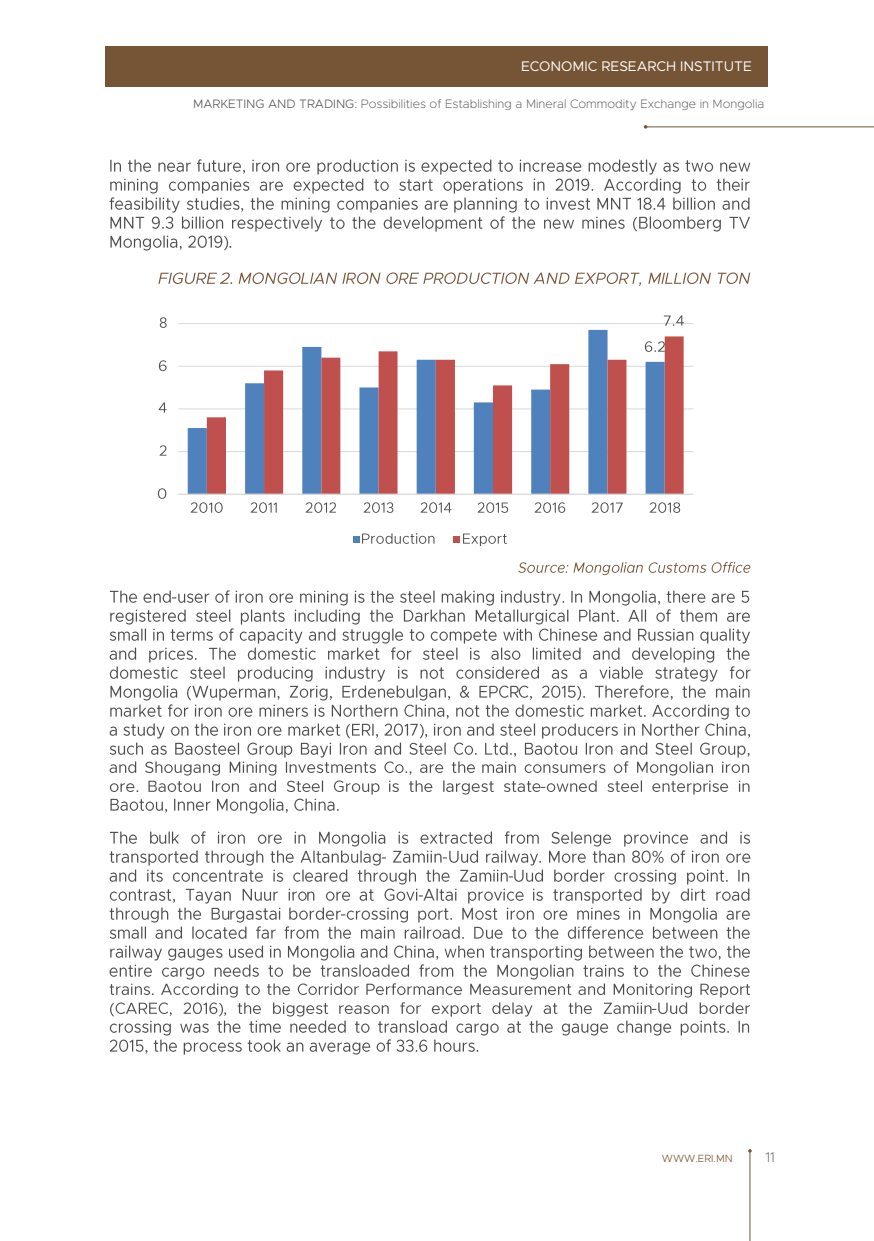
<style>
.page{position:relative;width:874px;height:1241px;background:#fff}
.page>*{position:absolute;margin:0;border:0;box-sizing:border-box;transform-origin:0 0}
.t1{font:14px "Metropolis";color:#fff}
.t2{font:200 14px "Metropolis";color:#57585a}
.t3{font:200 12.25px "Metropolis";color:#57585a}
.t4{font:300 10.5px "Metropolis";color:#765537}
.s1{font-weight:300}
</style>
<div class="page">
<div style="left:105px;top:46px;width:663px;height:40px;background:#765537"></div>
<hr style="left:645px;top:126px;width:228px;height:1px;background:#765537">
<hr style="left:749px;top:1150px;width:1px;height:90px;background:#765537">
<img style="left:110px;top:159px;width:641px;height:16px">
<img style="left:110px;top:178px;width:640px;height:15px">
<img style="left:109px;top:197px;width:339px;height:15px">
<img style="left:454px;top:197px;width:137px;height:15px">
<img style="left:597px;top:197px;width:35px;height:13px">
<img style="left:637px;top:197px;width:113px;height:13px">
<img style="left:110px;top:216px;width:35px;height:13px">
<img style="left:151px;top:216px;width:474px;height:15px">
<img style="left:633px;top:216px;width:117px;height:15px">
<img style="left:110px;top:235px;width:118px;height:15px">
<img style="left:159px;top:272px;width:58px;height:12px">
<img style="left:220px;top:272px;width:531px;height:14px">
<img style="left:518px;top:562px;width:233px;height:13px">
<img style="left:109px;top:590px;width:62px;height:13px">
<img style="left:178px;top:590px;width:572px;height:15px">
<img style="left:110px;top:609px;width:640px;height:15px">
<img style="left:109px;top:628px;width:409px;height:15px">
<img style="left:518px;top:628px;width:232px;height:15px">
<img style="left:109px;top:647px;width:641px;height:15px">
<img style="left:109px;top:666px;width:642px;height:15px">
<img style="left:110px;top:685px;width:408px;height:15px">
<img style="left:518px;top:685px;width:63px;height:15px">
<img style="left:581px;top:685px;width:169px;height:15px">
<img style="left:110px;top:704px;width:640px;height:15px">
<img style="left:109px;top:723px;width:80px;height:15px">
<img style="left:194px;top:723px;width:25px;height:13px">
<img style="left:224px;top:723px;width:117px;height:13px">
<img style="left:346px;top:723px;width:78px;height:15px">
<img style="left:425px;top:723px;width:326px;height:15px">
<img style="left:109px;top:742px;width:174px;height:13px">
<img style="left:284px;top:742px;width:466px;height:15px">
<img style="left:109px;top:761px;width:366px;height:14px">
<img style="left:482px;top:761px;width:268px;height:14px">
<img style="left:109px;top:780px;width:431px;height:14px">
<img style="left:540px;top:786px;width:6px;height:3px">
<img style="left:546px;top:780px;width:204px;height:14px">
<img style="left:110px;top:798px;width:229px;height:15px">
<img style="left:109px;top:831px;width:50px;height:13px">
<img style="left:159px;top:831px;width:592px;height:15px">
<img style="left:109px;top:850px;width:272px;height:15px">
<img style="left:381px;top:850px;width:61px;height:13px">
<img style="left:449px;top:850px;width:89px;height:15px">
<img style="left:539px;top:850px;width:212px;height:13px">
<img style="left:109px;top:869px;width:398px;height:15px">
<img style="left:507px;top:874px;width:6px;height:8px">
<img style="left:514px;top:869px;width:236px;height:15px">
<img style="left:109px;top:889px;width:66px;height:14px">
<img style="left:185px;top:888px;width:121px;height:15px">
<img style="left:306px;top:888px;width:112px;height:13px">
<img style="left:423px;top:888px;width:101px;height:15px">
<img style="left:533px;top:888px;width:109px;height:15px">
<img style="left:652px;top:888px;width:98px;height:15px">
<img style="left:109px;top:907px;width:120px;height:15px">
<img style="left:229px;top:907px;width:111px;height:15px">
<img style="left:340px;top:910px;width:6px;height:6px">
<img style="left:346px;top:907px;width:404px;height:15px">
<img style="left:109px;top:926px;width:641px;height:13px">
<img style="left:110px;top:945px;width:315px;height:14px">
<img style="left:426px;top:945px;width:324px;height:14px">
<img style="left:109px;top:964px;width:641px;height:14px">
<img style="left:109px;top:983px;width:642px;height:14px">
<img style="left:110px;top:1002px;width:114px;height:14px">
<img style="left:224px;top:1002px;width:105px;height:14px">
<img style="left:339px;top:1002px;width:312px;height:14px">
<img style="left:651px;top:1007px;width:6px;height:7px">
<img style="left:658px;top:1002px;width:92px;height:12px">
<img style="left:109px;top:1020px;width:641px;height:15px">
<img style="left:109px;top:1039px;width:370px;height:15px">
<hr style="left:178px;top:451px;width:515px;height:1px;background:#d9d9d9">
<hr style="left:178px;top:408px;width:515px;height:1px;background:#d9d9d9">
<hr style="left:178px;top:366px;width:515px;height:1px;background:#d9d9d9">
<hr style="left:178px;top:323px;width:515px;height:1px;background:#d9d9d9">
<svg style="left:188px;top:330px;width:420px;height:163px"></svg>
<svg style="left:207px;top:336px;width:476px;height:157px"></svg>
<hr style="left:178px;top:493px;width:515px;height:2px;background:#d9d9d9">
<img style="left:644px;top:340px;width:28px;height:14px">
<img style="left:664px;top:315px;width:20px;height:11px">
<img style="left:158px;top:488px;width:9px;height:11px">
<img style="left:159px;top:445px;width:8px;height:11px">
<img style="left:159px;top:402px;width:8px;height:11px">
<img style="left:159px;top:360px;width:8px;height:12px">
<img style="left:159px;top:317px;width:8px;height:11px">
<img style="left:190px;top:502px;width:33px;height:11px">
<img style="left:250px;top:502px;width:27px;height:11px">
<img style="left:306px;top:502px;width:30px;height:11px">
<img style="left:363px;top:502px;width:31px;height:11px">
<img style="left:420px;top:502px;width:32px;height:11px">
<img style="left:477px;top:502px;width:32px;height:11px">
<img style="left:534px;top:502px;width:32px;height:11px">
<img style="left:591px;top:502px;width:32px;height:11px">
<img style="left:649px;top:502px;width:32px;height:11px">
<svg style="left:353px;top:536px;width:6px;height:6px"></svg>
<img style="left:362px;top:533px;width:73px;height:11px">
<svg style="left:453px;top:536px;width:6px;height:6px"></svg>
<img style="left:463px;top:533px;width:44px;height:13px">
<p class="t1" style="left:521px;top:58px;width:232px">ECONOMIC RESEARCH INSTITUTE</p>
<p class="t3" style="left:193px;top:96px;width:572px"><span class="s1">MARKETING AND TRADING:</span> Possibilities of Establishing a Mineral Commodity Exchange in Mongolia</p>
<p class="t4" style="left:661px;top:1151px;width:72px">WWW.ERI.MN</p>
<p class="t2" style="left:765px;top:1148px;width:11px">11</p>
</div>
